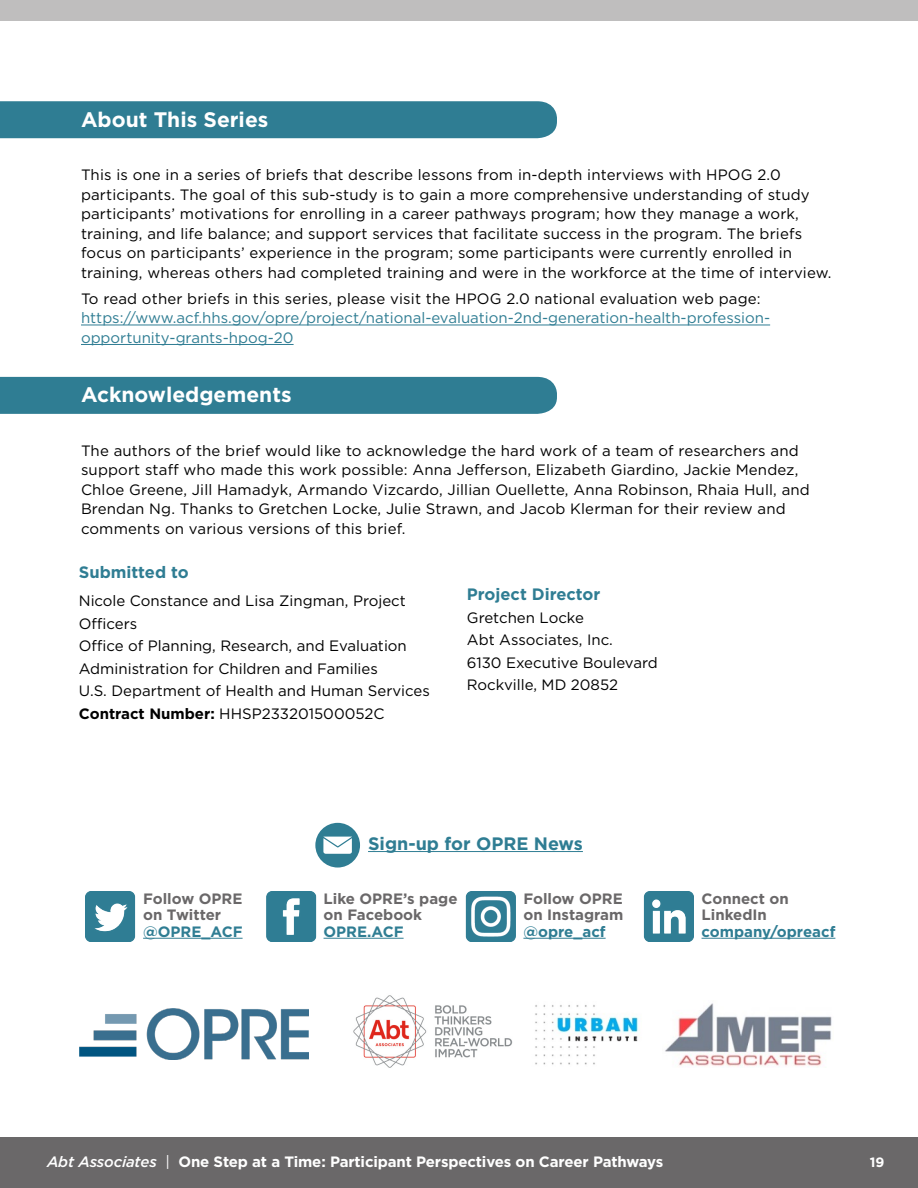
<style>
.page{position:relative;width:918px;height:1188px;background:#fff}
.page>*{position:absolute;margin:0;border:0;box-sizing:border-box;transform-origin:0 0}
.t1{font:700 21px "Gotham";color:#fff}
.t2{font:700 18px "Gotham";color:#2f7d93}
.t3{font:700 16.5px "Gotham";color:#2f7d93}
.t4{font:15px/19.5px "Gotham";letter-spacing:.01em;color:#000}
.t5{font:15px/19.5px "Gotham";color:#2f7d93}
.t6{font:700 15px/16.5px "Gotham";color:#6a6869}
.t7{font:700 15px "Gotham";letter-spacing:-.01em;color:#fff}
.t8{font:700 13.5px "Gotham";color:#fff}
.s1{color:#000}
.s2{font-weight:700}
.s3{color:#2f7d93}
.s4{font-weight:500;font-style:italic}
.s5{font-weight:400}
</style>
<div class="page">
<div style="left:0;top:1137px;width:918px;height:51px;background:#6a6869"></div>
<div style="left:0;top:0;width:918px;height:21px;background:#bfbebe"></div>
<hr style="left:81px;top:325px;width:689px;height:1px;background:#2f7d93">
<hr style="left:81px;top:344px;width:213px;height:1px;background:#2f7d93">
<hr style="left:368px;top:851px;width:215px;height:1px;background:#2f7d93">
<div style="left:0;top:101px;width:557px;height:37px;background:#2f7d93"></div>
<div style="left:0;top:377px;width:557px;height:37px;background:#2f7d93"></div>
<div style="left:315px;top:823px;width:45px;height:45px;background:#2f7d93;border-radius:50%"></div>
<svg style="left:323px;top:837px;width:29px;height:17px"></svg>
<img style="left:85px;top:892px;width:609px;height:50px">
<hr style="left:324px;top:938px;width:80px;height:1px;background:#2f7d93">
<hr style="left:523px;top:938px;width:83px;height:1px;background:#2f7d93">
<hr style="left:702px;top:938px;width:133px;height:1px;background:#2f7d93">
<img style="left:79px;top:1008px;width:229px;height:52px">
<img style="left:353px;top:995px;width:160px;height:73px">
<img style="left:535px;top:1005px;width:104px;height:60px">
<img style="left:665px;top:1003px;width:167px;height:64px">
<h2 class="t1" style="left:81px;top:105px;width:189px">About This Series</h2>
<p class="t4" style="left:81px;top:165px;width:752px">This is one in a series of briefs that describe lessons from in-depth interviews with HPOG 2.0 participants. The goal of this sub-study is to gain a more comprehensive understanding of study participants’ motivations for enrolling in a career pathways program; how they manage a work, training, and life balance; and support services that facilitate success in the program. The briefs focus on participants’ experience in the program; some participants were currently enrolled in training, whereas others had completed training and were in the workforce at the time of interview.</p>
<p class="t5" style="left:81px;top:289px;width:691px"><span class="s1">To read other briefs in this series, please visit the HPOG 2.0 national evaluation web page: </span>https://www.acf.hhs.gov/opre/project/national-evaluation-2nd-generation-health-profession&shy;opportunity-grants-hpog-20</p>
<h2 class="t1" style="left:81px;top:381px;width:212px">Acknowledgements</h2>
<p class="t4" style="left:81px;top:440px;width:730px">The authors of the brief would like to acknowledge the hard work of a team of researchers and support staf who made this work possible: Anna Jeferson, Elizabeth Giardino, Jackie Mendez, Chloe Greene, Jill Hamadyk, Armando Vizcardo, Jillian Ouellette, Anna Robinson, Rhaia Hull, and Brendan Ng. Thanks to Gretchen Locke, Julie Strawn, and Jacob Klerman for their review and comments on various versions of this brief.</p>
<p class="t3" style="left:79px;top:561px;width:111px">Submitted to</p>
<p class="t4" style="left:79px;top:589px;width:329px;line-height:22.5px">Nicole Constance and Lisa Zingman, Project<br>Ofcers</p>
<p class="t4" style="left:79px;top:636px;width:330px">Ofce of Planning, Research, and Evaluation</p>
<p class="t4" style="left:79px;top:658px;width:301px">Administration for Children and Families</p>
<p class="t4" style="left:79px;top:681px;width:353px">U.S. Department of Health and Human Services</p>
<p class="t4" style="left:79px;top:703px;width:307px"><span class="s2">Contract Number:</span> HHSP233201500052C</p>
<p class="t3" style="left:467px;top:583px;width:135px">Project Director</p>
<p class="t4" style="left:467px;top:607px;width:119px">Gretchen Locke</p>
<p class="t4" style="left:467px;top:630px;width:148px">Abt Associates, Inc.</p>
<p class="t4" style="left:467px;top:652px;width:192px">6130 Executive Boulevard</p>
<p class="t4" style="left:467px;top:675px;width:153px">Rockville, MD 20852</p>
<p class="t2" style="left:368px;top:831px;width:216px">Sign-up for OPRE News</p>
<p class="t6" style="left:143px;top:890px;width:101px">Follow OPRE on Twitter <span class="s3">@OPRE_ACF</span></p>
<p class="t6" style="left:324px;top:890px;width:136px">Like OPRE’s page on Facebook<br><span class="s3">OPRE.ACF</span></p>
<p class="t6" style="left:523px;top:890px;width:101px;text-align:justify">Follow OPRE on Instagram <span class="s3">@opre_acf</span></p>
<p class="t6" style="left:702px;top:890px;width:135px">Connect on<br>LinkedIn <span class="s3">company/opreacf</span></p>
<p class="t7" style="left:47px;top:1152px;width:618px"><span class="s4">Abt Associates</span> <span class="s5">|</span> One Step at a Time: Participant Perspectives on Career Pathways</p>
<p class="t8" style="left:870px;top:1153px;width:16px">19</p>
</div>
